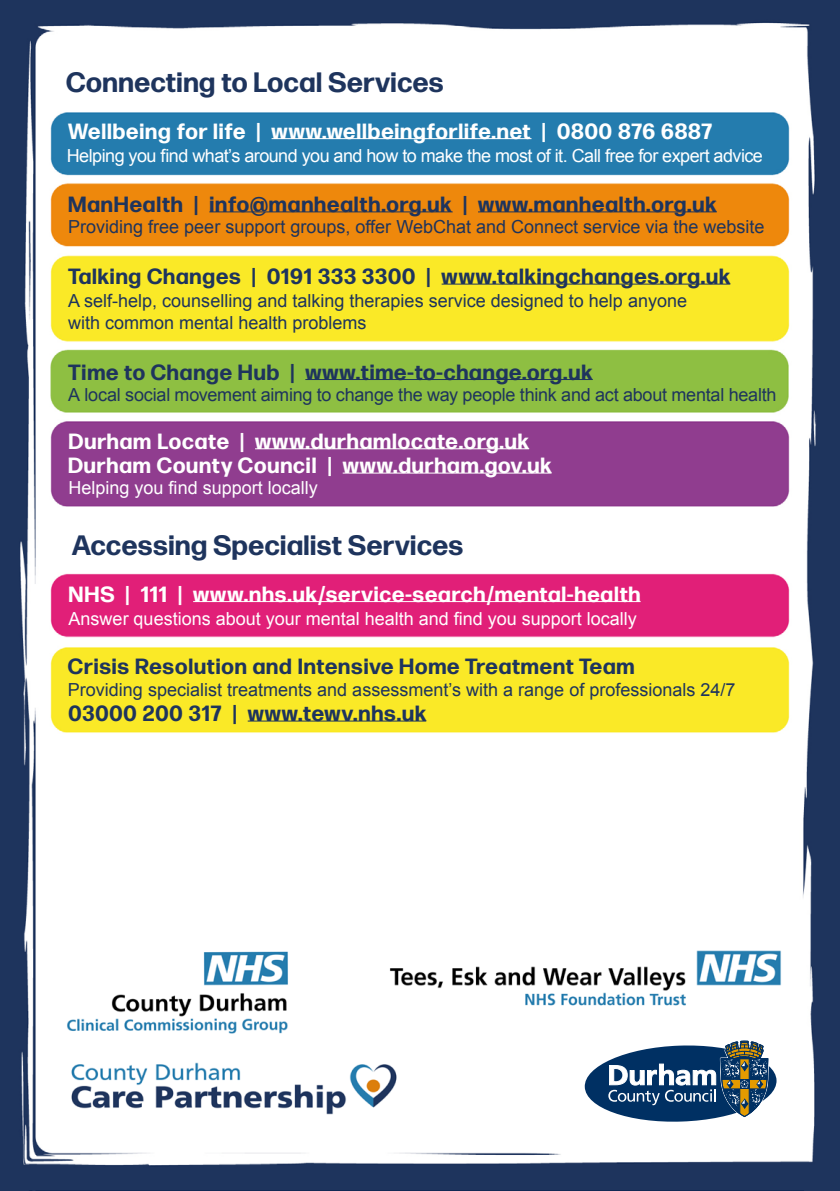
<style>
.page{position:relative;width:840px;height:1191px;background:#fff}
.page>*{position:absolute;margin:0;border:0;box-sizing:border-box;transform-origin:0 0}
.Header_Large_H2_Navy{font:700 28px "Forma DJR Deck";letter-spacing:.02em;color:#1e345d}
.Body_bold_navy_p{font:700 22px "Forma DJR Deck";letter-spacing:.04em;color:#1e345d}
.Body_bold_white_p{font:700 22px "Forma DJR Deck";letter-spacing:.04em;color:#fff}
.Body_regular_navy_p{font:18px/22px "Arial";color:#1e345d}
.Body_regular_white_p{font:18px "Arial";color:#fff}
.Body_regular_white_p-2{font:18px "Arial";letter-spacing:-.03em;color:#fff}
</style>
<div class="page">
<img style="left:0;top:0;width:839px;height:1191px">
<hr style="left:271px;top:138px;width:260px;height:1px;background:#fff">
<hr style="left:209px;top:211px;width:243px;height:1px;background:#1e345d">
<hr style="left:478px;top:211px;width:238px;height:1px;background:#1e345d">
<hr style="left:441px;top:284px;width:289px;height:1px;background:#1e345d">
<hr style="left:305px;top:379px;width:287px;height:1px;background:#1e345d">
<hr style="left:255px;top:448px;width:274px;height:1px;background:#fff">
<hr style="left:342px;top:472px;width:209px;height:1px;background:#fff">
<hr style="left:193px;top:601px;width:447px;height:1px;background:#fff">
<hr style="left:247px;top:720px;width:179px;height:1px;background:#1e345d">
<img style="left:60px;top:941px;width:235px;height:108px">
<img style="left:375px;top:949px;width:405px;height:58px">
<img style="left:60px;top:1049px;width:348px;height:68px">
<svg style="left:583px;top:1024px;width:193px;height:102px"></svg>
<h2 class="Header_Large_H2_Navy" style="left:66px;top:65px;width:379px">Connecting to Local Services</h2>
<p class="Body_bold_white_p" style="left:68px;top:117px;width:645px">Wellbeing for life | www.wellbeingforlife.net | 0800 876 6887</p>
<p class="Body_regular_white_p-2" style="left:67px;top:143px;width:697px">Helping you find what’s around you and how to make the most of it. Call free for expert advice</p>
<p class="Body_bold_navy_p" style="left:68px;top:190px;width:649px">ManHealth | info@manhealth.org.uk | www.manhealth.org.uk</p>
<p class="Body_regular_navy_p" style="left:68px;top:216px;width:697px">Providing free peer support groups, offer WebChat and Connect service via the website</p>
<p class="Body_bold_navy_p" style="left:68px;top:262px;width:663px">Talking Changes | 0191 333 3300 | www.talkingchanges.org.uk</p>
<p class="Body_regular_navy_p" style="left:68px;top:290px;width:620px">A self-help, counselling and talking therapies service designed to help anyone with common mental health problems</p>
<p class="Body_bold_navy_p" style="left:68px;top:358px;width:525px">Time to Change Hub | www.time-to-change.org.uk</p>
<p class="Body_regular_navy_p" style="left:68px;top:383px;width:709px">A local social movement aiming to change the way people think and act about mental health</p>
<p class="Body_bold_white_p" style="left:68px;top:427px;width:462px">Durham Locate | www.durhamlocate.org.uk</p>
<p class="Body_bold_white_p" style="left:68px;top:451px;width:484px">Durham County Council | www.durham.gov.uk</p>
<p class="Body_regular_white_p" style="left:68px;top:476px;width:251px">Helping you find support locally</p>
<h2 class="Header_Large_H2_Navy" style="left:72px;top:527px;width:392px">Accessing Specialist Services</h2>
<p class="Body_bold_white_p" style="left:69px;top:580px;width:573px">NHS | 111 | www.nhs.uk/service-search/mental-health</p>
<p class="Body_regular_white_p" style="left:69px;top:606px;width:569px">Answer questions about your mental health and find you support locally</p>
<p class="Body_bold_navy_p" style="left:68px;top:651px;width:568px">Crisis Resolution and Intensive Home Treatment Team</p>
<p class="Body_regular_navy_p" style="left:68px;top:678px;width:668px">Providing specialist treatments and assessment’s with a range of professionals 24/7</p>
<p class="Body_bold_navy_p" style="left:69px;top:699px;width:359px">03000 200 317 | www.tewv.nhs.uk</p>
</div>
